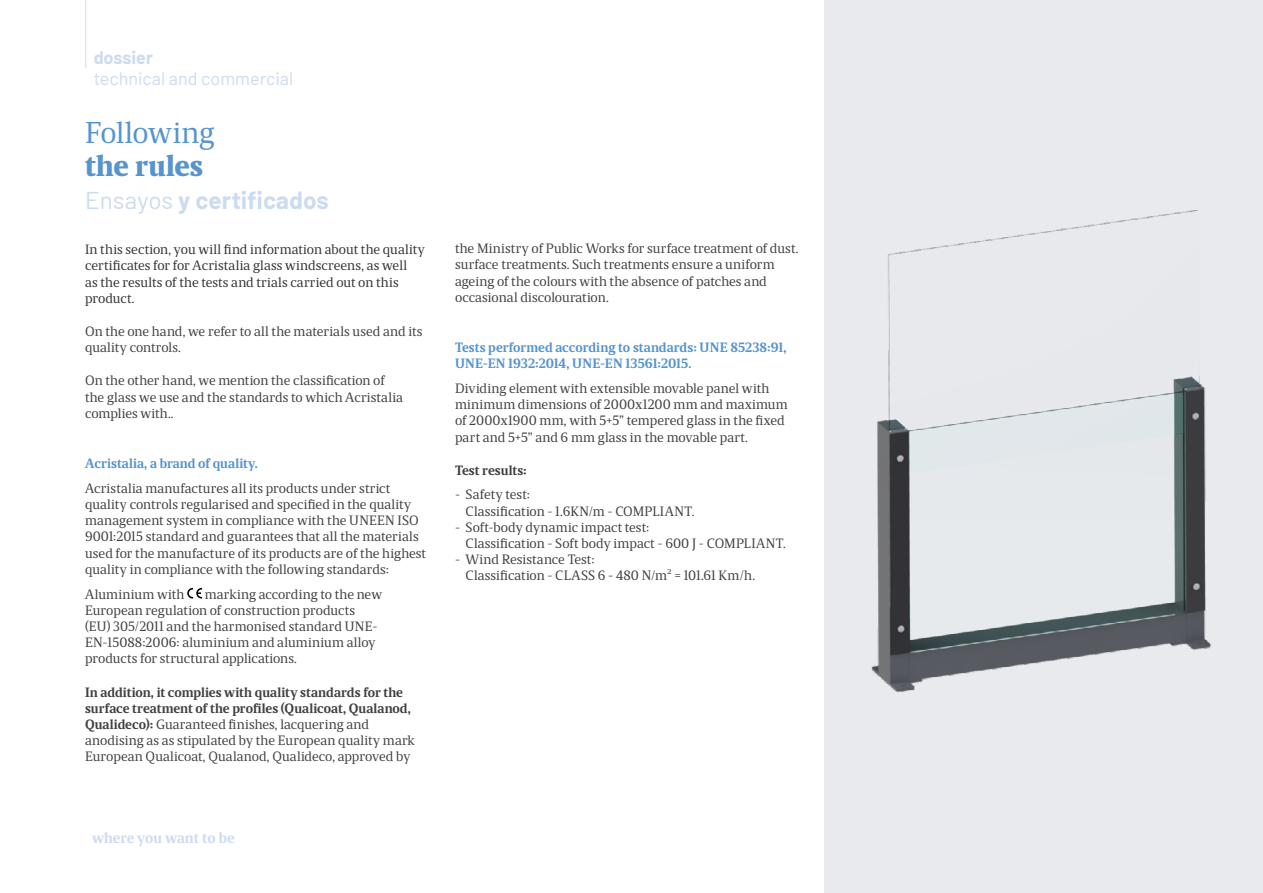
<style>
.page{position:relative;width:1263px;height:893px;background:#fff}
.page>*{position:absolute;margin:0;border:0;box-sizing:border-box;transform-origin:0 0}
.t1{font:30px "Maga";letter-spacing:-.01em;color:#5594cf}
.t2{font:900 30px "Maga";letter-spacing:.005em;color:#5594cf}
.t3{font:700 24.3px "Barlow";letter-spacing:.005em;color:#cddbf0}
.t4{font:18px "Barlow";color:#cddbf0}
.t5{font:700 18px "Barlow";color:#cddbf0}
.t6{font:700 15px "Maga";color:#cddbf0}
.TEXTO{font:13.5px/16.2px "Maga";letter-spacing:.005em;color:#413f3f}
._2_Texto_-_GUIONES{font:13.5px/16.2px "Maga";letter-spacing:.005em;color:#413f3f}
.TEXTO-2{font:13.5px/16.2px "Maga";letter-spacing:.01em;color:#343234}
._2_Texto_-_GUIONES-2{font:700 13.5px/16.2px "Maga";color:#5594cf}
._2_Texto_-_GUIONES-3{font:700 13.5px "Maga";color:#413f3f}
.s1{font-weight:400}
.s2{font-weight:700}
</style>
<div class="page">
<hr style="left:85px;top:0;width:1px;height:68px;background:#cddbf0">
<div style="left:825px;top:0;width:438px;height:893px;background:#e9eaed"></div>
<svg style="left:187px;top:588px;width:15px;height:10px"></svg>
<img style="left:872px;top:210px;width:339px;height:483px">
<h3 class="t5" style="left:94px;top:46px;width:61px">dossier</h3>
<h3 class="t4" style="left:94px;top:68px;width:201px">technical and commercial</h3>
<p class="t1" style="left:85px;top:116px;width:131px">Following</p>
<p class="t2" style="left:85px;top:149px;width:120px">the rules</p>
<p class="t3" style="left:85px;top:185px;width:245px"><span class="s1">Ensayos</span> y certificados</p>
<p class="TEXTO-2" style="left:85px;top:242px;width:341px">In this section, you will find information about the quality certificates for for Acristalia glass windscreens, as well<br>as the results of the tests and trials carried out on this product.</p>
<p class="TEXTO" style="left:85px;top:323px;width:339px">On the one hand, we refer to all the materials used and its quality controls.</p>
<p class="TEXTO" style="left:85px;top:373px;width:319px">On the other hand, we mention the classification of the glass we use and the standards to which Acristalia complies with..</p>
<p class="_2_Texto_-_GUIONES-2" style="left:85px;top:455px;width:174px">Acristalia, a brand of quality.</p>
<p class="TEXTO" style="left:85px;top:480px;width:343px">Acristalia manufactures all its products under strict quality controls regularised and specified in the quality management system in compliance with the UNEEN ISO 9001:2015 standard and guarantees that all the materials used for the manufacture of its products are of the highest quality in compliance with the following standards:</p>
<p class="TEXTO" style="left:85px;top:586px;width:101px">Aluminium with</p>
<p class="TEXTO" style="left:85px;top:586px;width:298px;text-indent:120px">marking according to the new European regulation of construction products (EU) 305/2011 and the harmonised standard UNE-EN-15088:2006: aluminium and aluminium alloy products for structural applications.</p>
<p class="TEXTO" style="left:85px;top:684px;width:331px"><span class="s2">In addition, it complies with quality standards for the surface treatment of the profiles (Qualicoat, Qualanod, Qualideco):</span> Guaranteed finishes, lacquering and anodising as as stipulated by the European quality mark European Qualicoat, Qualanod, Qualideco, approved by</p>
<p class="t6" style="left:92px;top:829px;width:144px">where you want to be</p>
<p class="TEXTO" style="left:455px;top:240px;width:345px">the Ministry of Public Works for surface treatment of dust. surface treatments. Such treatments ensure a uniform ageing of the colours with the absence of patches and occasional discolouration.</p>
<p class="_2_Texto_-_GUIONES-2" style="left:455px;top:339px;width:333px">Tests performed according to standards: UNE 85238:91,<br>UNE-EN 1932:2014, UNE-EN 13561:2015.</p>
<p class="_2_Texto_-_GUIONES" style="left:455px;top:380px;width:334px">Dividing element with extensible movable panel with minimum dimensions of 2000x1200 mm and maximum of 2000x1900 mm, with 5+5” tempered glass in the fixed part and 5+5” and 6 mm glass in the movable part.</p>
<p class="_2_Texto_-_GUIONES-3" style="left:455px;top:462px;width:73px">Test results:</p>
<p class="_2_Texto_-_GUIONES" style="left:455px;top:487px;width:77px">- Safety test:</p>
<p class="_2_Texto_-_GUIONES" style="left:466px;top:503px;width:230px">Classification - 1.6KN/m - COMPLIANT.</p>
<p class="_2_Texto_-_GUIONES" style="left:455px;top:519px;width:196px">- Soft-body dynamic impact test:</p>
<p class="_2_Texto_-_GUIONES" style="left:466px;top:535px;width:322px">Classification - Soft body impact - 600 J - COMPLIANT.</p>
<p class="_2_Texto_-_GUIONES" style="left:455px;top:551px;width:141px">- Wind Resistance Test:</p>
<p class="_2_Texto_-_GUIONES" style="left:466px;top:568px;width:291px">Classification - CLASS 6 - 480 N/m² = 101.61 Km/h.</p>
</div>
